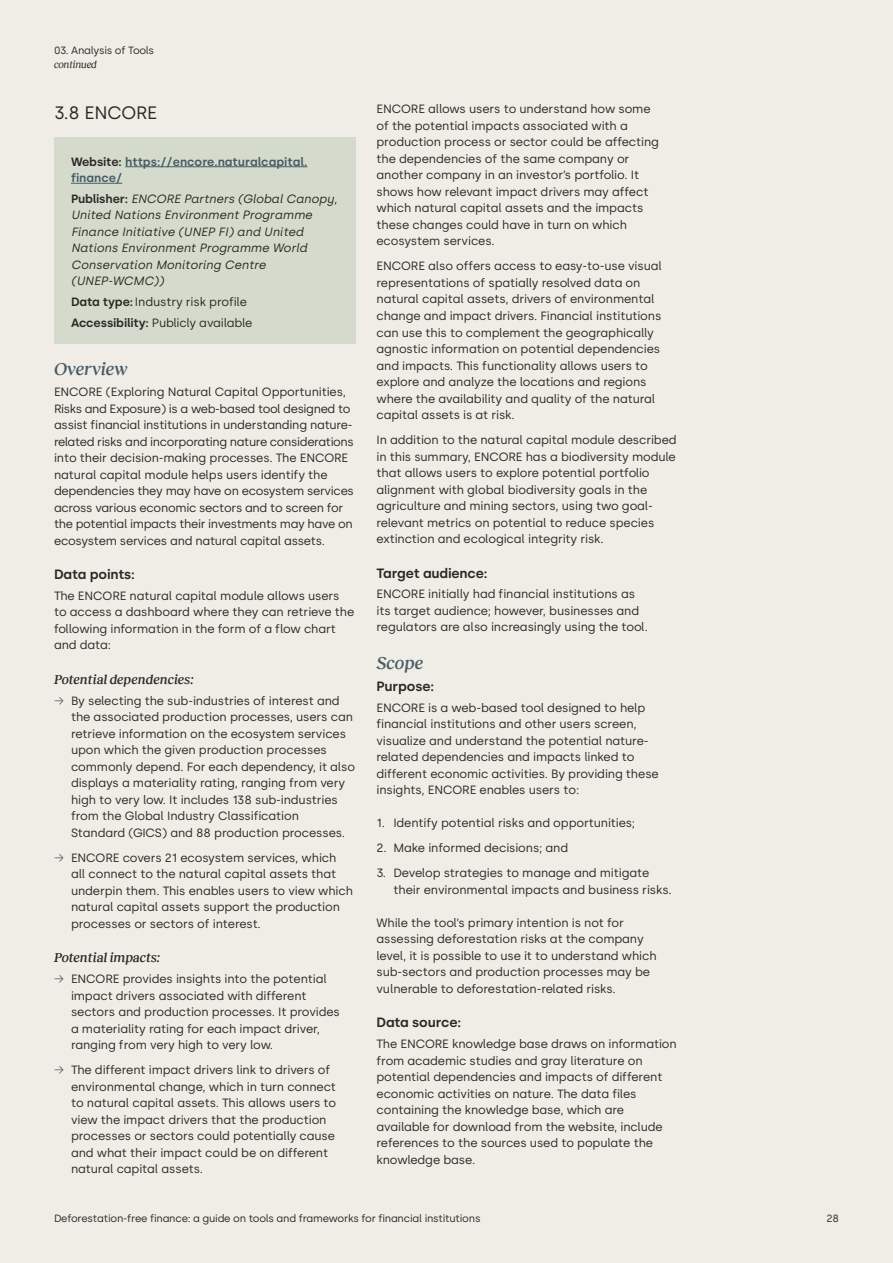
<style>
.page{position:relative;width:893px;height:1263px;background:#f0ede6}
.page>*{position:absolute;margin:0;border:0;box-sizing:border-box;transform-origin:0 0}
.t1{font:italic 500 18px "Reckless";color:#465c66}
.t2{font:18px "Silka";letter-spacing:-.01em;color:#2a2825}
.t3{font:600 13.5px "Silka";letter-spacing:-.01em;color:#2a2825}
.t4{font:italic 500 13.5px "Reckless";letter-spacing:-.01em;color:#2a2825}
.t5{font:12px/16.5px "Silka";letter-spacing:-.01em;color:#2a2825}
.t6{font:italic 12px/16.5px "Silka";color:#2a2825}
.t7{font:600 12px/16.5px "Silka";color:#465c66}
.t8{font:10.5px "Silka";letter-spacing:-.02em;color:#2a2825}
.t9{font:italic 10.5px "Reckless";letter-spacing:-.03em;color:#2a2825}
.s1{color:#2a2825}
.s2{font-weight:600;font-style:normal}
.s3{font-weight:600}
.s4{font-weight:300;color:#465c66}
</style>
<div class="page">
<div style="left:54px;top:137px;width:301px;height:207px;background:#d5dbcc"></div>
<hr style="left:125px;top:166px;width:182px;height:1px;background:#465c66">
<hr style="left:71px;top:183px;width:51px;height:1px;background:#465c66">
<p class="t8" style="left:54px;top:44px;width:102px">03. Analysis of Tools</p>
<p class="t9" style="left:54px;top:56px;width:45px">continued</p>
<h1 class="t2" style="left:54px;top:102px;width:105px">3.8 ENCORE</h1>
<p class="t7" style="left:71px;top:153px;width:238px"><span class="s1">Website:</span> https://encore.naturalcapital. finance/</p>
<p class="t6" style="left:71px;top:190px;width:268px"><span class="s2">Publisher:</span> ENCORE Partners (Global Canopy, United Nations Environment Programme Finance Initiative (UNEP FI) and United Nations Environment Programme World Conservation Monitoring Centre (UNEP-WCMC))</p>
<p class="t5" style="left:71px;top:291px;width:183px;line-height:20.7px"><span class="s3">Data type:</span> Industry risk profile<br><span class="s3">Accessibility:</span> Publicly available</p>
<h1 class="t1" style="left:54px;top:356px;width:75px">Overview</h1>
<p class="t5" style="left:54px;top:384px;width:301px">ENCORE (Exploring Natural Capital Opportunities, Risks and Exposure) is a web-based tool designed to assist financial institutions in understanding nature&shy;related risks and incorporating nature considerations into their decision-making processes. The ENCORE natural capital module helps users identify the dependencies they may have on ecosystem services across various economic sectors and to screen for the potential impacts their investments may have on ecosystem services and natural capital assets.</p>
<p class="t3" style="left:54px;top:566px;width:82px">Data points:</p>
<p class="t5" style="left:54px;top:587px;width:302px">The ENCORE natural capital module allows users to access a dashboard where they can retrieve the following information in the form of a flow chart and data:</p>
<p class="t4" style="left:54px;top:670px;width:141px">Potential dependencies:</p>
<p class="t5" style="left:71px;top:692px;width:286px;text-indent:-17px"><span class="s4">→</span> By selecting the sub-industries of interest and the associated production processes, users can retrieve information on the ecosystem services upon which the given production processes commonly depend. For each dependency, it also displays a materiality rating, ranging from very high to very low. It includes 138 sub-industries from the Global Industry Classification Standard (GICS) and 88 production processes.</p>
<p class="t5" style="left:71px;top:849px;width:284px;text-indent:-17px"><span class="s4">→</span> ENCORE covers 21 ecosystem services, which all connect to the natural capital assets that underpin them. This enables users to view which natural capital assets support the production processes or sectors of interest.</p>
<p class="t4" style="left:54px;top:948px;width:108px">Potential impacts:</p>
<p class="t5" style="left:71px;top:970px;width:270px;text-indent:-17px"><span class="s4">→</span> ENCORE provides insights into the potential impact drivers associated with different sectors and production processes. It provides a materiality rating for each impact driver, ranging from very high to very low.</p>
<p class="t5" style="left:71px;top:1061px;width:267px;text-indent:-17px"><span class="s4">→</span> The different impact drivers link to drivers of environmental change, which in turn connect to natural capital assets. This allows users to view the impact drivers that the production processes or sectors could potentially cause and what their impact could be on different natural capital assets.</p>
<p class="t5" style="left:376px;top:101px;width:284px">ENCORE allows users to understand how some of the potential impacts associated with a production process or sector could be affecting the dependencies of the same company or another company in an investor’s portfolio. It shows how relevant impact drivers may affect which natural capital assets and the impacts these changes could have in turn on which ecosystem services.</p>
<p class="t5" style="left:376px;top:258px;width:287px">ENCORE also offers access to easy-to-use visual representations of spatially resolved data on natural capital assets, drivers of environmental change and impact drivers. Financial institutions can use this to complement the geographically agnostic information on potential dependencies and impacts. This functionality allows users to explore and analyze the locations and regions where the availability and quality of the natural capital assets is at risk.</p>
<p class="t5" style="left:376px;top:432px;width:302px">In addition to the natural capital module described in this summary, ENCORE has a biodiversity module that allows users to explore potential portfolio alignment with global biodiversity goals in the agriculture and mining sectors, using two goal&shy;relevant metrics on potential to reduce species extinction and ecological integrity risk.</p>
<p class="t3" style="left:376px;top:565px;width:113px">Target audience:</p>
<p class="t5" style="left:376px;top:586px;width:273px">ENCORE initially had financial institutions as its target audience; however, businesses and regulators are also increasingly using the tool.</p>
<h1 class="t1" style="left:376px;top:650px;width:48px">Scope</h1>
<p class="t3" style="left:376px;top:678px;width:59px">Purpose:</p>
<p class="t5" style="left:376px;top:699px;width:284px">ENCORE is a web-based tool designed to help financial institutions and other users screen, visualize and understand the potential nature&shy;related dependencies and impacts linked to different economic activities. By providing these insights, ENCORE enables users to:</p>
<p class="t5" style="left:376px;top:815px;width:260px">1. Identify potential risks and opportunities;</p>
<p class="t5" style="left:376px;top:840px;width:193px">2. Make informed decisions; and</p>
<p class="t5" style="left:393px;top:865px;width:280px;text-indent:-17px">3. Develop strategies to manage and mitigate their environmental impacts and business risks.</p>
<p class="t5" style="left:376px;top:914px;width:282px">While the tool’s primary intention is not for assessing deforestation risks at the company level, it is possible to use it to understand which sub-sectors and production processes may be vulnerable to deforestation-related risks.</p>
<p class="t3" style="left:376px;top:1014px;width:86px">Data source:</p>
<p class="t5" style="left:376px;top:1036px;width:302px">The ENCORE knowledge base draws on information from academic studies and gray literature on potential dependencies and impacts of different economic activities on nature. The data files containing the knowledge base, which are available for download from the website, include references to the sources used to populate the knowledge base.</p>
<p class="t8" style="left:54px;top:1212px;width:428px">Deforestation-free finance: a guide on tools and frameworks for financial institutions</p>
<p class="t8" style="left:826px;top:1212px;width:14px">28</p>
</div>
